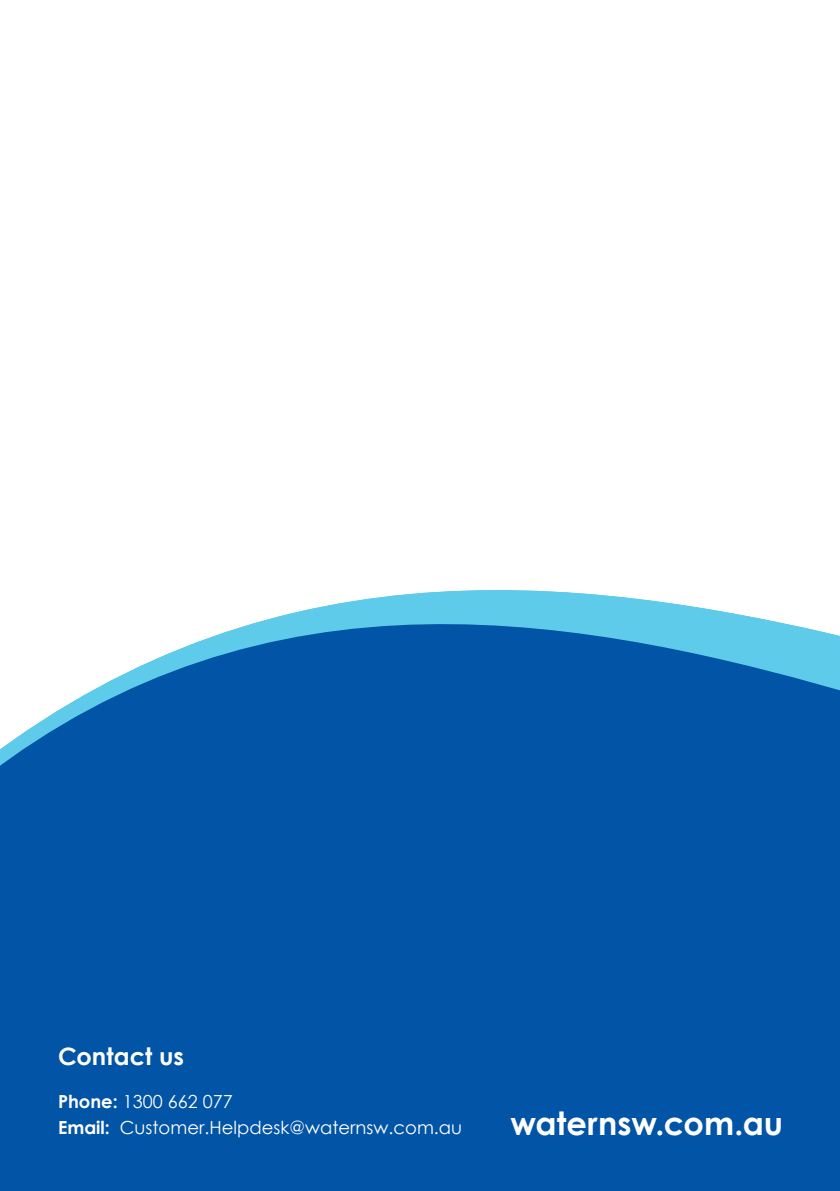
<style>
.page{position:relative;width:840px;height:1191px;background:#fff}
.page>*{position:absolute;margin:0;border:0;box-sizing:border-box;transform-origin:0 0}
.t1{font:700 32px "Century Gothic";color:#fff}
.t2{font:700 24px "Century Gothic";color:#fff}
.t3{font:18px/26px "Century Gothic";color:#fff}
.s1{font-weight:700}
</style>
<div class="page">
<div style="left:0;top:987px;width:839px;height:204px;background:#0154a6"></div>
<svg style="left:0;top:590px;width:839px;height:397px;background:#1f6db3"></svg>
<h2 class="t2" style="left:58px;top:1038px;width:127px">Contact us</h2>
<p class="t3" style="left:58px;top:1088px;width:405px"><span class="s1">Phone:</span> 1300 662 077<br><span class="s1">Email:</span> Customer.Helpdesk@waternsw.com.au</p>
<h1 class="t1" style="left:510px;top:1099px;width:274px">waternsw.com.au</h1>
</div>
